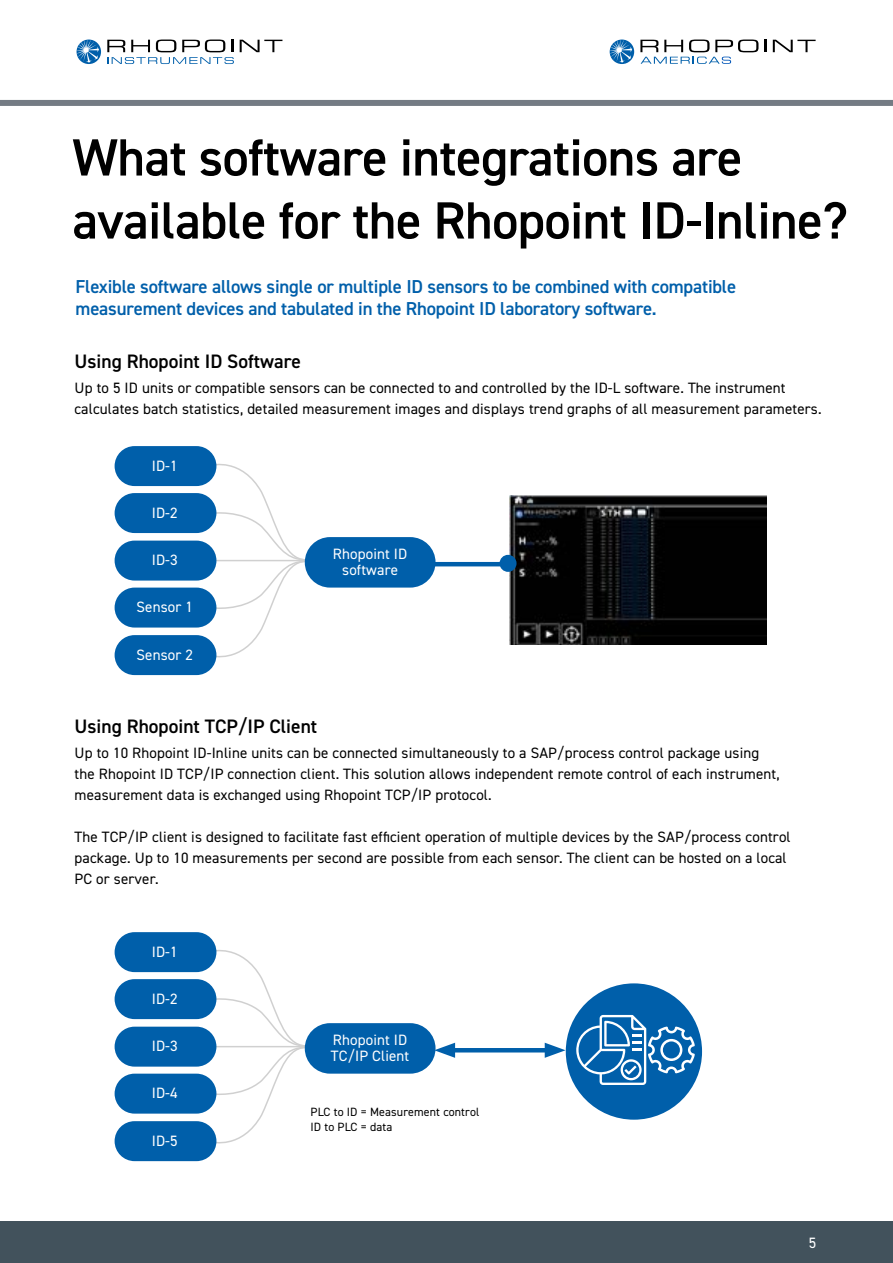
<style>
.page{position:relative;width:893px;height:1263px;background:#fff}
.page>*{position:absolute;margin:0;border:0;box-sizing:border-box;transform-origin:0 0}
.t1{font:600 52.5px/63px "DIN2014";letter-spacing:-.01em;color:#000}
.t2{font:600 19.5px "DIN2014";color:#000}
.t3{font:600 18.75px/22.5px "DIN2014";letter-spacing:-.01em;color:#005faa}
.t4{font:15px/21px "DIN2014";letter-spacing:.01em;color:#000}
.t5{font:15px/16.5px "DIN2014";letter-spacing:.01em;color:#fff;text-align:center}
.t6{font:12px/15px "DIN2014";letter-spacing:.01em;color:#000}
</style>
<div class="page">
<div style="left:0;top:100px;width:893px;height:6px;background:#747b84"></div>
<svg style="left:240px;top:40px;width:42px;height:12px"></svg>
<svg style="left:107px;top:40px;width:127px;height:24px"></svg>
<svg style="left:77px;top:40px;width:24px;height:24px"></svg>
<svg style="left:77px;top:40px;width:22px;height:23px"></svg>
<svg style="left:764px;top:40px;width:2px;height:12px"></svg>
<svg style="left:773px;top:40px;width:43px;height:12px"></svg>
<svg style="left:610px;top:40px;width:24px;height:24px"></svg>
<svg style="left:610px;top:40px;width:22px;height:23px"></svg>
<svg style="left:640px;top:40px;width:118px;height:24px"></svg>
<div style="left:0;top:1221px;width:893px;height:42px;background:#42525c"></div>
<svg style="left:210px;top:457px;width:98px;height:207px"></svg>
<img style="left:510px;top:496px;width:256px;height:149px">
<div style="left:115px;top:588px;width:101px;height:39px;background:#005faa;border-radius:20px"></div>
<div style="left:115px;top:493px;width:101px;height:40px;background:#005faa;border-radius:20px"></div>
<div style="left:115px;top:446px;width:101px;height:40px;background:#005faa;border-radius:20px"></div>
<div style="left:115px;top:635px;width:101px;height:40px;background:#005faa;border-radius:20px"></div>
<div style="left:115px;top:541px;width:101px;height:40px;background:#005faa;border-radius:20px"></div>
<div style="left:305px;top:537px;width:131px;height:51px;background:#005faa;border-radius:25px"></div>
<div style="left:500px;top:555px;width:17px;height:17px;background:#005faa;border-radius:50%"></div>
<hr style="left:427px;top:562px;width:76px;height:4px;background:#005faa">
<svg style="left:210px;top:943px;width:98px;height:207px"></svg>
<div style="left:115px;top:1074px;width:101px;height:39px;background:#005faa;border-radius:20px"></div>
<div style="left:115px;top:979px;width:101px;height:40px;background:#005faa;border-radius:20px"></div>
<div style="left:115px;top:932px;width:101px;height:40px;background:#005faa;border-radius:20px"></div>
<div style="left:115px;top:1121px;width:101px;height:40px;background:#005faa;border-radius:20px"></div>
<div style="left:115px;top:1027px;width:101px;height:40px;background:#005faa;border-radius:20px"></div>
<div style="left:305px;top:1023px;width:131px;height:51px;background:#005faa;border-radius:25px"></div>
<hr style="left:447px;top:1048px;width:106px;height:4px;background:#005faa">
<svg style="left:434px;top:1043px;width:21px;height:15px"></svg>
<svg style="left:545px;top:1043px;width:21px;height:15px"></svg>
<div style="left:567px;top:984px;width:134px;height:135px;background:#005faa;border-radius:50%"></div>
<svg style="left:576px;top:1015px;width:119px;height:70px"></svg>
<h1 class="t1" style="left:72px;top:125px;width:777px">What software integrations are available for the Rhopoint ID-Inline?</h1>
<p class="t3" style="left:76px;top:275px;width:662px">Flexible software allows single or multiple ID sensors to be combined with compatible measurement devices and tabulated in the Rhopoint ID laboratory software.</p>
<h2 class="t2" style="left:75px;top:348px;width:228px">Using Rhopoint ID Software</h2>
<p class="t4" style="left:75px;top:377px;width:748px">Up to 5 ID units or compatible sensors can be connected to and controlled by the ID-L software. The instrument calculates batch statistics, detailed measurement images and displays trend graphs of all measurement parameters.</p>
<p class="t5" style="left:152px;top:457px;width:27px">ID-1</p>
<p class="t5" style="left:152px;top:504px;width:27px">ID-2</p>
<p class="t5" style="left:152px;top:552px;width:27px">ID-3</p>
<p class="t5" style="left:333px;top:545px;width:76px">Rhopoint ID software</p>
<p class="t5" style="left:137px;top:599px;width:58px">Sensor 1</p>
<p class="t5" style="left:137px;top:646px;width:58px">Sensor 2</p>
<h2 class="t2" style="left:75px;top:713px;width:244px">Using Rhopoint TCP/IP Client</h2>
<p class="t4" style="left:75px;top:742px;width:707px">Up to 10 Rhopoint ID-Inline units can be connected simultaneously to a SAP/process control package using the Rhopoint ID TCP/IP connection client. This solution allows independent remote control of each instrument, measurement data is exchanged using Rhopoint TCP/IP protocol.</p>
<p class="t4" style="left:75px;top:826px;width:718px">The TCP/IP client is designed to facilitate fast efficient operation of multiple devices by the SAP/process control package. Up to 10 measurements per second are possible from each sensor. The client can be hosted on a local<br>PC or server.</p>
<p class="t5" style="left:152px;top:943px;width:27px">ID-1</p>
<p class="t5" style="left:152px;top:990px;width:27px">ID-2</p>
<p class="t5" style="left:152px;top:1038px;width:27px">ID-3</p>
<p class="t5" style="left:331px;top:1031px;width:80px;text-align:left">Rhopoint ID<br>TC/IP Client</p>
<p class="t5" style="left:152px;top:1085px;width:27px">ID-4</p>
<p class="t5" style="left:152px;top:1132px;width:27px">ID-5</p>
<p class="t6" style="left:310px;top:1104px;width:170px">PLC to ID = Measurement control<br>ID to PLC = data</p>
<p class="t5" style="left:809px;top:1234px;width:9px">5</p>
</div>
